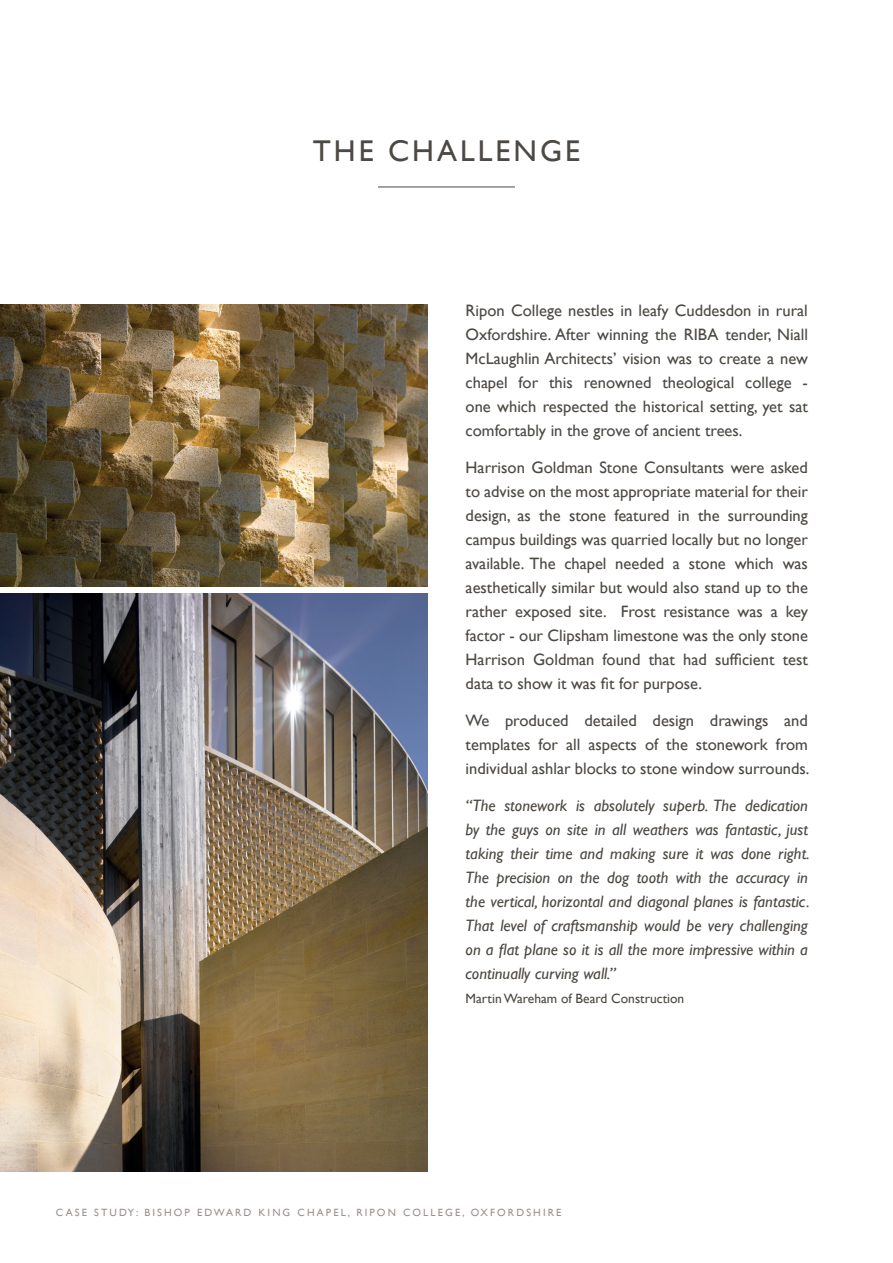
<style>
.page{position:relative;width:893px;height:1263px;background:#fff}
.page>*{position:absolute;margin:0;border:0;box-sizing:border-box;transform-origin:0 0}
.page_header{font:30px "Gill Sans";letter-spacing:.1em;color:#4c4843}
.body_text{font:16.5px/24px "Gill Sans";color:#4c4843;text-align:justify}
.body_text-2{font:italic 16.5px/24px "Gill Sans";color:#4c4843;text-align:justify}
.body_text-3{font:13.5px "Gill Sans";color:#4c4843}
.page_no{font:10.5px "Gill Sans";letter-spacing:.2em;color:#9a918c}
</style>
<div class="page">
<hr style="left:378px;top:187px;width:137px;height:1px;background:#4c4843">
<img style="left:0;top:305px;width:427px;height:282px">
<img style="left:0;top:593px;width:427px;height:578px">
<p class="page_header" style="left:313px;top:133px;width:269px">THE CHALLENGE</p>
<p class="body_text" style="left:466px;top:299px;width:344px">Ripon College nestles in leafy Cuddesdon in rural Oxfordshire. After winning the RIBA tender, Niall McLaughlin Architects’ vision was to create a new chapel for this renowned theological college - one which respected the historical setting, yet sat comfortably in the grove of ancient trees.</p>
<p class="body_text" style="left:466px;top:455px;width:344px">Harrison Goldman Stone Consultants were asked to advise on the most appropriate material for their design, as the stone featured in the surrounding campus buildings was quarried locally but no longer available. The chapel needed a stone which was aesthetically similar but would also stand up to the rather exposed site. Frost resistance was a key factor - our Clipsham limestone was the only stone Harrison Goldman found that had sufficient test data to show it was fit for purpose.</p>
<p class="body_text" style="left:466px;top:708px;width:345px">We produced detailed design drawings and templates for all aspects of the stonework from individual ashlar blocks to stone window surrounds.</p>
<p class="body_text-2" style="left:466px;top:793px;width:345px">“The stonework is absolutely superb. The dedication by the guys on site in all weathers was fantastic, just taking their time and making sure it was done right.<br>The precision on the dog tooth with the accuracy in the vertical, horizontal and diagonal planes is fantastic.<br>That level of craftsmanship would be very challenging on a flat plane so it is all the more impressive within a continually curving wall.”</p>
<p class="body_text-3" style="left:466px;top:990px;width:220px">Martin Wareham of Beard Construction</p>
<p class="page_no" style="left:56px;top:1206px;width:507px">CASE STUDY: BISHOP EDWARD KING CHAPEL, RIPON COLLEGE, OXFORDSHIRE</p>
</div>
